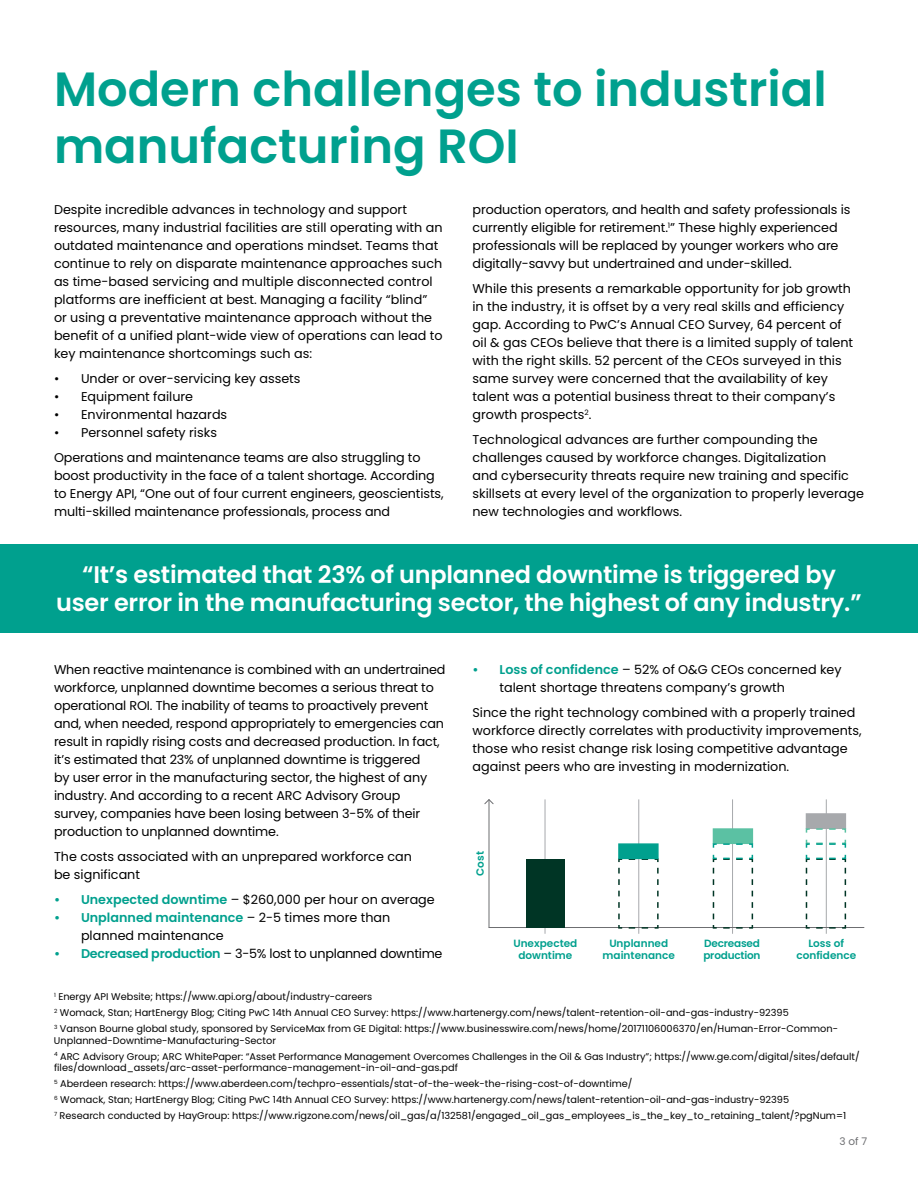
<style>
.page{position:relative;width:918px;height:1188px;background:#fff}
.page>*{position:absolute;margin:0;border:0;box-sizing:border-box;transform-origin:0 0}
.t1{font:600 48px/57.6px "Poppins";color:#00a08e}
.t2{font:600 24px/28.5px "Poppins";letter-spacing:-.01em;color:#fff;text-align:center}
.t3{font:12.75px/18px "Poppins";color:#000}
.t4{font:12.75px "Poppins";letter-spacing:-.02em;color:#000}
.t5{font:600 10.5px/12px "Poppins";color:#00a08e;text-align:center}
.t6{font:600 10.5px/12px "Poppins";letter-spacing:-.02em;color:#00a08e}
.t7{font:10.5px "Poppins";color:#6d6e71}
.t8{font:9.75px/16px "Poppins";color:#000}
.s1{font-weight:600;color:#00a08e}
</style>
<div class="page">
<div style="left:0;top:544px;width:918px;height:88px;background:#00a08e"></div>
<hr style="left:489px;top:800px;width:1px;height:128px;background:#6d6e71">
<svg style="left:484px;top:799px;width:10px;height:6px"></svg>
<hr style="left:545px;top:799px;width:1px;height:135px;background:#a7a9ac">
<hr style="left:732px;top:799px;width:1px;height:135px;background:#a7a9ac">
<hr style="left:638px;top:799px;width:1px;height:135px;background:#a7a9ac">
<hr style="left:826px;top:799px;width:1px;height:135px;background:#a7a9ac">
<hr style="left:489px;top:927px;width:375px;height:1px;background:#6d6e71">
<div style="left:526px;top:859px;width:39px;height:69px;background:#003525"></div>
<svg style="left:618px;top:859px;width:41px;height:70px"></svg>
<div style="left:618px;top:843px;width:41px;height:16px;background:#00a08e;border:2px solid #00a08e"></div>
<div style="left:713px;top:828px;width:40px;height:16px;background:#5bc1a3;border:2px solid #5bc1a3"></div>
<div style="left:806px;top:813px;width:40px;height:16px;background:#a7a9ac;border:2px solid #a7a9ac"></div>
<svg style="left:712px;top:843px;width:42px;height:86px"></svg>
<svg style="left:805px;top:828px;width:42px;height:101px"></svg>
<h1 class="t1" style="left:54px;top:61px;width:774px">Modern challenges to industrial manufacturing ROI</h1>
<p class="t3" style="left:54px;top:201px;width:390px">Despite incredible advances in technology and support resources, many industrial facilities are still operating with an outdated maintenance and operations mindset. Teams that continue to rely on disparate maintenance approaches such as time-based servicing and multiple disconnected control platforms are inefficient at best. Managing a facility “blind” or using a preventative maintenance approach without the benefit of a unified plant-wide view of operations can lead to key maintenance shortcomings such as:</p>
<p class="t3" style="left:54px;top:369px;width:248px">• Under or over-servicing key assets</p>
<p class="t3" style="left:54px;top:387px;width:141px">• Equipment failure</p>
<p class="t3" style="left:54px;top:405px;width:175px">• Environmental hazards</p>
<p class="t3" style="left:54px;top:420px;width:368px;line-height:24.8px">• Personnel safety risks<br>Operations and maintenance teams are also struggling to</p>
<p class="t3" style="left:54px;top:466px;width:391px">boost productivity in the face of a talent shortage. According to Energy API, “One out of four current engineers, geoscientists, multi-skilled maintenance professionals, process and</p>
<p class="t3" style="left:472px;top:201px;width:379px">production operators, and health and safety professionals is currently eligible for retirement.<sup>1</sup>” These highly experienced professionals will be replaced by younger workers who are digitally-savvy but undertrained and under-skilled.</p>
<p class="t3" style="left:472px;top:279px;width:382px">While this presents a remarkable opportunity for job growth in the industry, it is offset by a very real skills and efficiency gap. According to PwC’s Annual CEO Survey, 64 percent of oil &amp; gas CEOs believe that there is a limited supply of talent with the right skills. 52 percent of the CEOs surveyed in this same survey were concerned that the availability of key talent was a potential business threat to their company’s growth prospects<sup>2</sup>.</p>
<p class="t3" style="left:473px;top:430px;width:393px">Technological advances are further compounding the challenges caused by workforce changes. Digitalization<br>and cybersecurity threats require new training and specific skillsets at every level of the organization to properly leverage new technologies and workflows.</p>
<h2 class="t2" style="left:56px;top:560px;width:807px">“It’s estimated that 23% of unplanned downtime is triggered by user error in the manufacturing sector, the highest of any industry.”</h2>
<p class="t3" style="left:54px;top:661px;width:393px">When reactive maintenance is combined with an undertrained workforce, unplanned downtime becomes a serious threat to operational ROI. The inability of teams to proactively prevent and, when needed, respond appropriately to emergencies can result in rapidly rising costs and decreased production. In fact, it’s estimated that 23% of unplanned downtime is triggered<br>by user error in the manufacturing sector, the highest of any industry. And according to a recent ARC Advisory Group survey, companies have been losing between 3-5% of their production to unplanned downtime.</p>
<p class="t3" style="left:54px;top:847px;width:359px">The costs associated with an unprepared workforce can be significant</p>
<p class="t3" style="left:54px;top:890px;width:382px"><span class="s1">• Unexpected downtime</span> – $260,000 per hour on average</p>
<p class="t3" style="left:81px;top:908px;width:311px;text-indent:-27px"><span class="s1">• Unplanned maintenance</span> – 2-5 times more than planned maintenance</p>
<p class="t4" style="left:54px;top:946px;width:390px"><span class="s1">• Decreased production</span> – 3-5% lost to unplanned downtime</p>
<p class="t3" style="left:500px;top:661px;width:344px;text-indent:-27px"><span class="s1">• Loss of confidence</span> – 52% of O&amp;G CEOs concerned key talent shortage threatens company’s growth</p>
<p class="t3" style="left:473px;top:703px;width:391px">Since the right technology combined with a properly trained workforce directly correlates with productivity improvements, those who resist change risk losing competitive advantage against peers who are investing in modernization.</p>
<p class="t5" style="left:474px;top:876px;width:26px;rotate:-90deg">Cost</p>
<p class="t5" style="left:513px;top:937px;width:65px">Unexpected downtime</p>
<p class="t5" style="left:603px;top:937px;width:74px">Unplanned maintenance</p>
<p class="t5" style="left:796px;top:937px;width:61px">Loss of confidence</p>
<p class="t6" style="left:703px;top:937px;width:59px">Decreased production</p>
<p class="t8" style="left:54px;top:989px;width:786px"><sup>1</sup> Energy API Website; https://www.api.org/about/industry-careers<br><sup>2</sup> Womack, Stan; HartEnergy Blog; Citing PwC 14th Annual CEO Survey: https://www.hartenergy.com/news/talent-retention-oil-and-gas-industry-92395<br><sup>3</sup> Vanson Bourne global study, sponsored by ServiceMax from GE Digital: https://www.businesswire.com/news/home/20171106006370/en/Human-Error-Common-</p>
<p class="t8" style="left:54px;top:1032px;width:807px">Unplanned-Downtime-Manufacturing-Sector<br><sup>4</sup> ARC Advisory Group; ARC WhitePaper: “Asset Performance Management Overcomes Challenges in the Oil &amp; Gas Industry”; https://www.ge.com/digital/sites/default/</p>
<p class="t8" style="left:54px;top:1060px;width:794px">files/download_assets/arc-asset-performance-management-in-oil-and-gas.pdf<br><sup>5</sup> Aberdeen research: https://www.aberdeen.com/techpro-essentials/stat-of-the-week-the-rising-cost-of-downtime/<br><sup>6</sup> Womack, Stan; HartEnergy Blog; Citing PwC 14th Annual CEO Survey: https://www.hartenergy.com/news/talent-retention-oil-and-gas-industry-92395<br><sup>7</sup> Research conducted by HayGroup: https://www.rigzone.com/news/oil_gas/a/132581/engaged_oil_gas_employees_is_the_key_to_retaining_talent/?pgNum=1</p>
<p class="t7" style="left:840px;top:1135px;width:29px">3 of 7</p>
</div>
